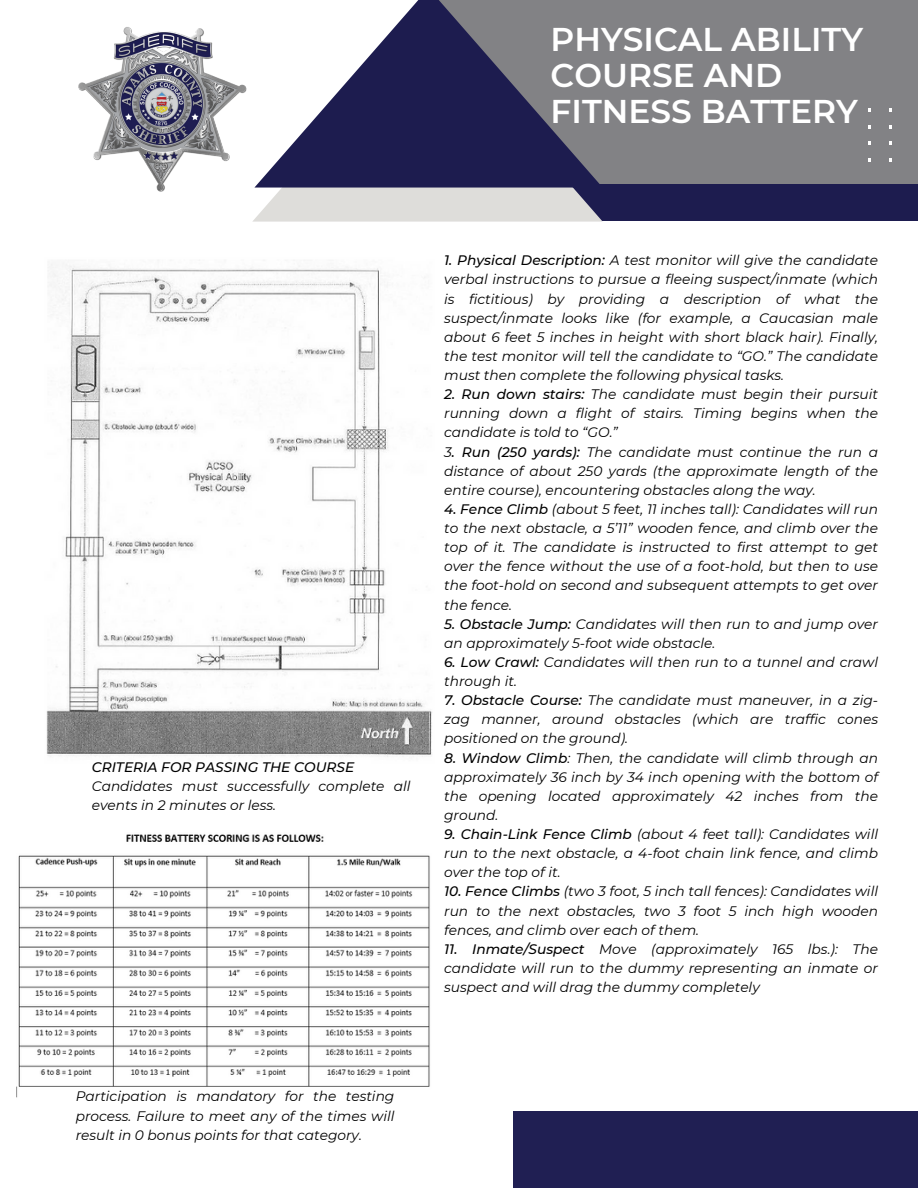
<style>
.page{position:relative;width:918px;height:1188px;background:#fff}
.page>*{position:absolute;margin:0;border:0;box-sizing:border-box;transform-origin:0 0}
.t1{font:600 32.85px/36px "Montserrat";color:#fff}
.t2{font:italic 13.8px/19.2px "Montserrat";color:#000;text-align:justify}
.t3{font:italic 500 13.8px "Montserrat";color:#000}
.s1{font-weight:500}
</style>
<div class="page">
<div style="left:429px;top:21px;width:489px;height:199px;background:#1d1c4f"></div>
<svg style="left:252px;top:188px;width:351px;height:34px;background:#d7d6d6"></svg>
<div style="left:429px;top:0;width:489px;height:184px;background:#828285"></div>
<svg style="left:255px;top:0;width:345px;height:188px;fill:#1d1c4f"></svg>
<div style="left:513px;top:1111px;width:405px;height:77px;background:#201f53"></div>
<img style="left:78px;top:27px;width:177px;height:172px">
<img style="left:46px;top:263px;width:386px;height:494px">
<img style="left:16px;top:834px;width:414px;height:264px">
<p class="t1" style="left:551px;top:21px;width:314px">PHYSICAL ABILITY<br>COURSE AND<br>FITNESS BATTERY</p>
<p class="t3" style="left:92px;top:759px;width:264px">CRITERIA FOR PASSING THE COURSE</p>
<p class="t2" style="left:92px;top:776px;width:320px">Candidates must successfully complete all events in 2 minutes or less.</p>
<p class="t2" style="left:444px;top:251px;width:435px"><span class="s1">1. Physical Description:</span> A test monitor will give the candidate verbal instructions to pursue a fleeing suspect/inmate (which is fictitious) by providing a description of what the suspect/inmate looks like (for example, a Caucasian male about 6 feet 5 inches in height with short black hair). Finally, the test monitor will tell the candidate to “GO.” The candidate must then complete the following physical tasks.</p>
<p class="t2" style="left:444px;top:385px;width:435px"><span class="s1">2. Run down stairs:</span> The candidate must begin their pursuit running down a flight of stairs. Timing begins when the candidate is told to “GO.”</p>
<p class="t2" style="left:444px;top:442px;width:435px">3<span class="s1">. Run (250 yards):</span> The candidate must continue the run a distance of about 250 yards (the approximate length of the entire course), encountering obstacles along the way.</p>
<p class="t2" style="left:444px;top:499px;width:435px"><span class="s1">4. Fence Climb</span> (about 5 feet, 11 inches tall): Candidates will run to the next obstacle, a 5’11” wooden fence, and climb over the top of it. The candidate is instructed to first attempt to get over the fence without the use of a foot-hold, but then to use the foot-hold on second and subsequent attempts to get over the fence.</p>
<p class="t2" style="left:444px;top:614px;width:435px"><span class="s1">5. Obstacle Jump:</span> Candidates will then run to and jump over an approximately 5-foot wide obstacle.</p>
<p class="t2" style="left:444px;top:652px;width:435px"><span class="s1">6. Low Crawl:</span> Candidates will then run to a tunnel and crawl through it.</p>
<p class="t2" style="left:444px;top:691px;width:435px"><span class="s1">7. Obstacle Course:</span> The candidate must maneuver, in a zig&shy;zag manner, around obstacles (which are traffic cones positioned on the ground).</p>
<p class="t2" style="left:444px;top:748px;width:435px"><span class="s1">8. Window Climb</span>: Then, the candidate will climb through an approximately 36 inch by 34 inch opening with the bottom of the opening located approximately 42 inches from the ground.</p>
<p class="t2" style="left:444px;top:825px;width:435px"><span class="s1">9. Chain-Link Fence Climb</span> (about 4 feet tall): Candidates will run to the next obstacle, a 4-foot chain link fence, and climb over the top of it.</p>
<p class="t2" style="left:444px;top:882px;width:435px"><span class="s1">10. Fence Climbs</span> (two 3 foot, 5 inch tall fences): Candidates will run to the next obstacles, two 3 foot 5 inch high wooden fences, and climb over each of them.</p>
<p class="t2" style="left:444px;top:939px;width:435px"><span class="s1">11. Inmate/Suspect</span> Move (approximately 165 lbs.): The candidate will run to the dummy representing an inmate or suspect and will drag the dummy completely</p>
<p class="t2" style="left:76px;top:1087px;width:320px">Participation is mandatory for the testing process. Failure to meet any of the times will result in 0 bonus points for that category.</p>
</div>
